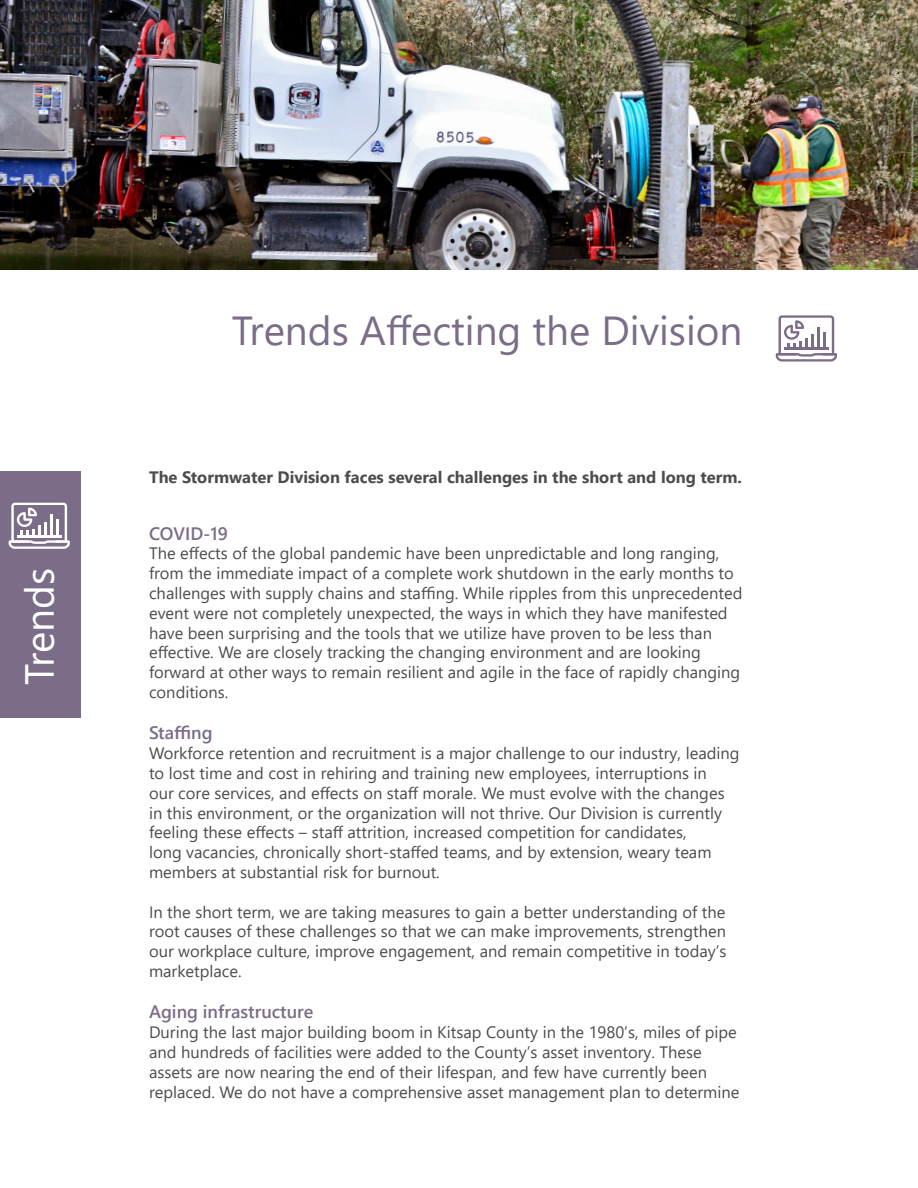
<style>
.page{position:relative;width:918px;height:1188px;background:#fff}
.page>*{position:absolute;margin:0;border:0;box-sizing:border-box;transform-origin:0 0}
.t1{font:40.5px "Segoe UI";color:#7b6c87}
.t2{font:40.5px "Segoe UI";color:#fff}
.t3{font:600 18px "Segoe UI";color:#7b6c87}
.t4{font:16.5px/19.8px "Segoe UI";color:#4b4c4d}
.t5{font:700 16.5px "Segoe UI";color:#4b4c4d}
</style>
<div class="page">
<div style="left:0;top:471px;width:81px;height:246px;background:#7b6c87"></div>
<img style="left:0;top:0;width:918px;height:270px">
<svg style="left:776px;top:315px;width:61px;height:47px"></svg>
<hr style="left:784px;top:348px;width:45px;height:2px;background:#7b6c87">
<svg style="left:9px;top:503px;width:61px;height:46px"></svg>
<hr style="left:17px;top:535px;width:45px;height:2px;background:#fff">
<p class="t2" style="left:1px;top:685px;width:118px;rotate:-90deg">Trends</p>
<p class="t1" style="left:232px;top:292px;width:512px">Trends Affecting the Division</p>
<p class="t5" style="left:149px;top:461px;width:594px">The Stormwater Division faces several challenges in the short and long term.</p>
<p class="t3" style="left:149px;top:516px;width:80px">COVID-19</p>
<p class="t4" style="left:149px;top:542px;width:595px">The effects of the global pandemic have been unpredictable and long ranging, from the immediate impact of a complete work shutdown in the early months to challenges with supply chains and staffing. While ripples from this unprecedented event were not completely unexpected, the ways in which they have manifested have been surprising and the tools that we utilize have proven to be less than effective. We are closely tracking the changing environment and are looking forward at other ways to remain resilient and agile in the face of rapidly changing conditions.</p>
<p class="t3" style="left:149px;top:716px;width:65px">Staffing</p>
<p class="t4" style="left:149px;top:742px;width:592px">Workforce retention and recruitment is a major challenge to our industry, leading to lost time and cost in rehiring and training new employees, interruptions in<br>our core services, and effects on staff morale. We must evolve with the changes in this environment, or the organization will not thrive. Our Division is currently feeling these effects – staff attrition, increased competition for candidates,<br>long vacancies, chronically short-staffed teams, and by extension, weary team members at substantial risk for burnout.</p>
<p class="t4" style="left:149px;top:900px;width:579px;text-align:justify">In the short term, we are taking measures to gain a better understanding of the root causes of these challenges so that we can make improvements, strengthen our workplace culture, improve engagement, and remain competitive in today’s marketplace.</p>
<p class="t3" style="left:149px;top:995px;width:166px">Aging infrastructure</p>
<p class="t4" style="left:149px;top:1021px;width:592px">During the last major building boom in Kitsap County in the 1980’s, miles of pipe and hundreds of facilities were added to the County’s asset inventory. These assets are now nearing the end of their lifespan, and few have currently been replaced. We do not have a comprehensive asset management plan to determine</p>
</div>
